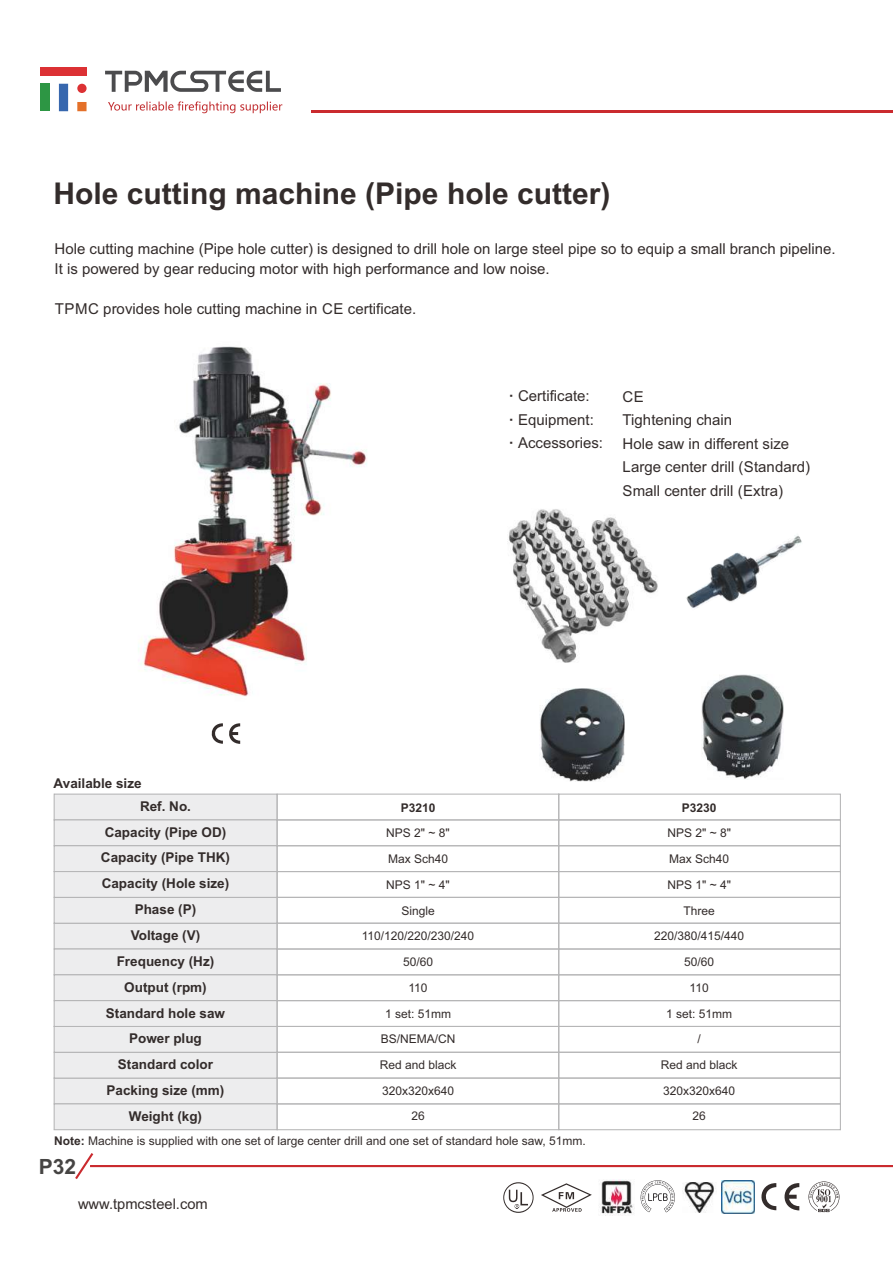
<style>
.page{position:relative;width:893px;height:1263px;background:#fff}
.page>*{position:absolute;margin:0;border:0;box-sizing:border-box;transform-origin:0 0}
.t1{font:700 30px "Arial";color:#332c2b}
.t2{font:700 21px "Arial";color:#464443}
.t3{font:15px/23.4px "Arial";color:#332c2b}
.t4{font:14.7px "Arial";color:#332c2b}
.t5{font:700 13.5px/25.8px "Arial";color:#332c2b}
.t6{font:12px/25.8px "Arial";color:#332c2b;text-align:center}
.t7{font:700 12px "Arial";color:#332c2b}
.s1{font-weight:700}
</style>
<div class="page">
<img style="left:507px;top:509px;width:151px;height:154px">
<img style="left:540px;top:688px;width:85px;height:93px">
<img style="left:701px;top:675px;width:83px;height:104px">
<img style="left:686px;top:536px;width:116px;height:72px">
<hr style="left:90px;top:1165px;width:803px;height:2px;background:#ca2a2e">
<svg style="left:75px;top:1153px;width:20px;height:26px"></svg>
<svg style="left:54px;top:793px;width:787px;height:337px"></svg>
<img style="left:138px;top:346px;width:229px;height:351px">
<hr style="left:311px;top:110px;width:582px;height:3px;background:#ca2a2e">
<div style="left:41px;top:67px;width:46px;height:9px;background:#dc3134"></div>
<div style="left:59px;top:84px;width:9px;height:27px;background:#3767ae"></div>
<div style="left:77px;top:102px;width:10px;height:9px;background:#e47029"></div>
<div style="left:41px;top:84px;width:9px;height:27px;background:#2d9644"></div>
<div style="left:77px;top:84px;width:10px;height:9px;background:#dc3134;border-radius:50%"></div>
<svg style="left:105px;top:71px;width:176px;height:21px"></svg>
<svg style="left:108px;top:101px;width:174px;height:12px"></svg>
<svg style="left:761px;top:1183px;width:38px;height:27px"></svg>
<img style="left:600px;top:1180px;width:33px;height:36px">
<img style="left:683px;top:1182px;width:33px;height:31px">
<svg style="left:640px;top:1180px;width:35px;height:32px"></svg>
<img style="left:721px;top:1180px;width:34px;height:33px">
<svg style="left:541px;top:1183px;width:51px;height:29px"></svg>
<svg style="left:503px;top:1182px;width:31px;height:31px"></svg>
<svg style="left:808px;top:1181px;width:31px;height:31px"></svg>
<svg style="left:211px;top:723px;width:29px;height:21px"></svg>
<h1 class="t1" style="left:54px;top:182px;width:558px">Hole cutting machine (Pipe hole cutter)</h1>
<p class="t3" style="left:55px;top:240px;width:783px;line-height:20.1px">Hole cutting machine (Pipe hole cutter) is designed to drill hole on large steel pipe so to equip a small branch pipeline.<br>It is powered by gear reducing motor with high performance and low noise.</p>
<p class="t3" style="left:55px;top:299px;width:363px">TPMC provides hole cutting machine in CE certificate.</p>
<p class="t3" style="left:509px;top:386px;width:96px"><span class="s1">·</span> Certificate:<br><span class="s1">·</span> Equipment:<br><span class="s1">·</span> Accessories:</p>
<p class="t3" style="left:622px;top:386px;width:189px">CE<br>Tightening chain<br>Hole saw in different size<br>Large center drill (Standard)<br>Small center drill (Extra)</p>
<p class="t5" style="left:140px;top:773px;width:53px;line-height:22.8px;text-indent:-86px">Available size<br>Ref. No.</p>
<p class="t5" style="left:101px;top:820px;width:131px;text-align:center">Capacity (Pipe OD)<br>Capacity (Pipe THK)<br>Capacity (Hole size)<br>Phase (P)<br>Voltage (V)<br>Frequency (Hz)<br>Output (rpm)<br>Standard hole saw<br>Power plug<br>Standard color<br>Packing size (mm)<br>Weight (kg)</p>
<p class="t7" style="left:401px;top:803px;width:36px">P3210</p>
<p class="t6" style="left:362px;top:821px;width:114px">NPS 2" ~ 8"<br>Max Sch40<br>NPS 1" ~ 4"<br>Single<br>110/120/220/230/240<br>50/60<br>110<br>1 set: 51mm<br>BS/NEMA/CN<br>Red and black<br>320x320x640<br>26</p>
<p class="t6" style="left:54px;top:1129px;width:533px"><span class="s1">Note:</span> Machine is supplied with one set of large center drill and one set of standard hole saw, 51mm.</p>
<h2 class="t2" style="left:39px;top:1158px;width:39px">P32</h2>
<p class="t4" style="left:78px;top:1198px;width:131px">www.tpmcsteel.com</p>
<p class="t7" style="left:682px;top:803px;width:36px">P3230</p>
<p class="t6" style="left:654px;top:821px;width:92px">NPS 2" ~ 8"<br>Max Sch40<br>NPS 1" ~ 4"<br>Three<br>220/380/415/440<br>50/60<br>110<br>1 set: 51mm<br>/<br>Red and black<br>320x320x640<br>26</p>
</div>
